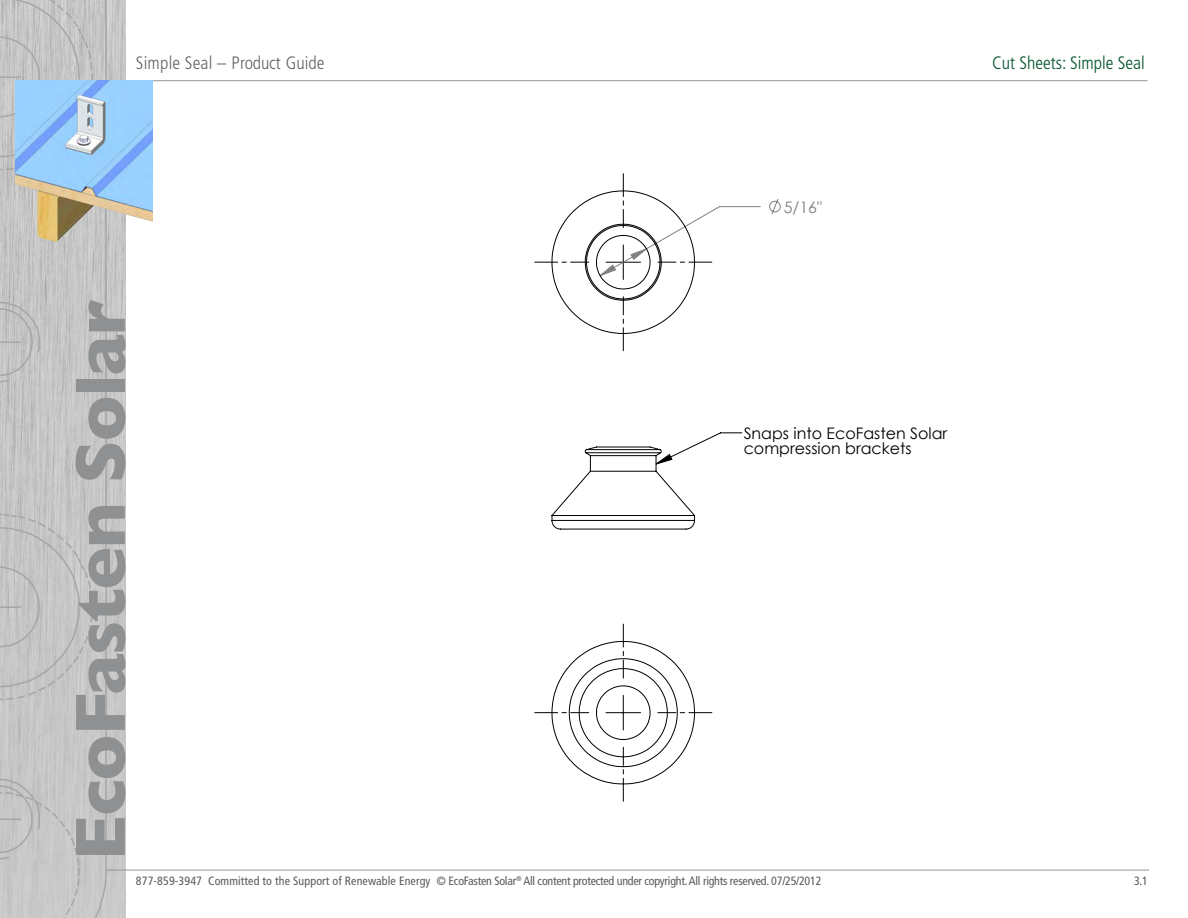
<style>
.page{position:relative;width:1188px;height:918px;background:#fff}
.page>*{position:absolute;margin:0;border:0;box-sizing:border-box;transform-origin:0 0}
.t1{font:700 72px "Gill Sans";letter-spacing:-.02em;color:#8e9092}
.t2{font:300 condensed 18px "Frutiger";letter-spacing:.01em;color:#636466}
.t3{font:300 condensed 18px "Frutiger";color:#00532c}
.t4{font:15.9px/15.5px "Century Gothic";color:#000}
.t5{font:15.9px "Century Gothic";color:#808080}
.t6{font:condensed 12px "Frutiger";letter-spacing:-.02em;color:#58595b}
</style>
<div class="page">
<img style="left:108px;top:0;width:18px;height:918px">
<hr style="left:105px;top:870px;width:1044px;height:1px;background:#939598">
<svg style="left:94px;top:0;width:14px;height:918px"></svg>
<svg style="left:0;top:0;width:94px;height:918px"></svg>
<hr style="left:107px;top:80px;width:1041px;height:1px;background:#939598">
<img style="left:15px;top:80px;width:138px;height:163px">
<svg style="left:551px;top:446px;width:145px;height:84px"></svg>
<svg style="left:535px;top:624px;width:177px;height:177px"></svg>
<svg style="left:535px;top:174px;width:226px;height:177px"></svg>
<h2 class="t2" style="left:136px;top:52px;width:190px">Simple Seal – Product Guide</h2>
<h2 class="t3" style="left:992px;top:52px;width:154px">Cut Sheets: Simple Seal</h2>
<h3 class="t5" style="left:784px;top:196px;width:40px">5/16"</h3>
<h1 class="t1" style="left:58px;top:861px;width:563px;rotate:-90deg">EcoFasten Solar</h1>
<h3 class="t4" style="left:744px;top:425px;width:205px">Snaps into EcoFasten Solar compression brackets</h3>
<p class="t6" style="left:136px;top:874px;width:687px">877-859-3947 Committed to the Support of Renewable Energy © EcoFasten Solar<sup>®</sup> All content protected under copyright. All rights reserved. 07/25/2012</p>
<p class="t6" style="left:1134px;top:873px;width:15px">3.1</p>
</div>
